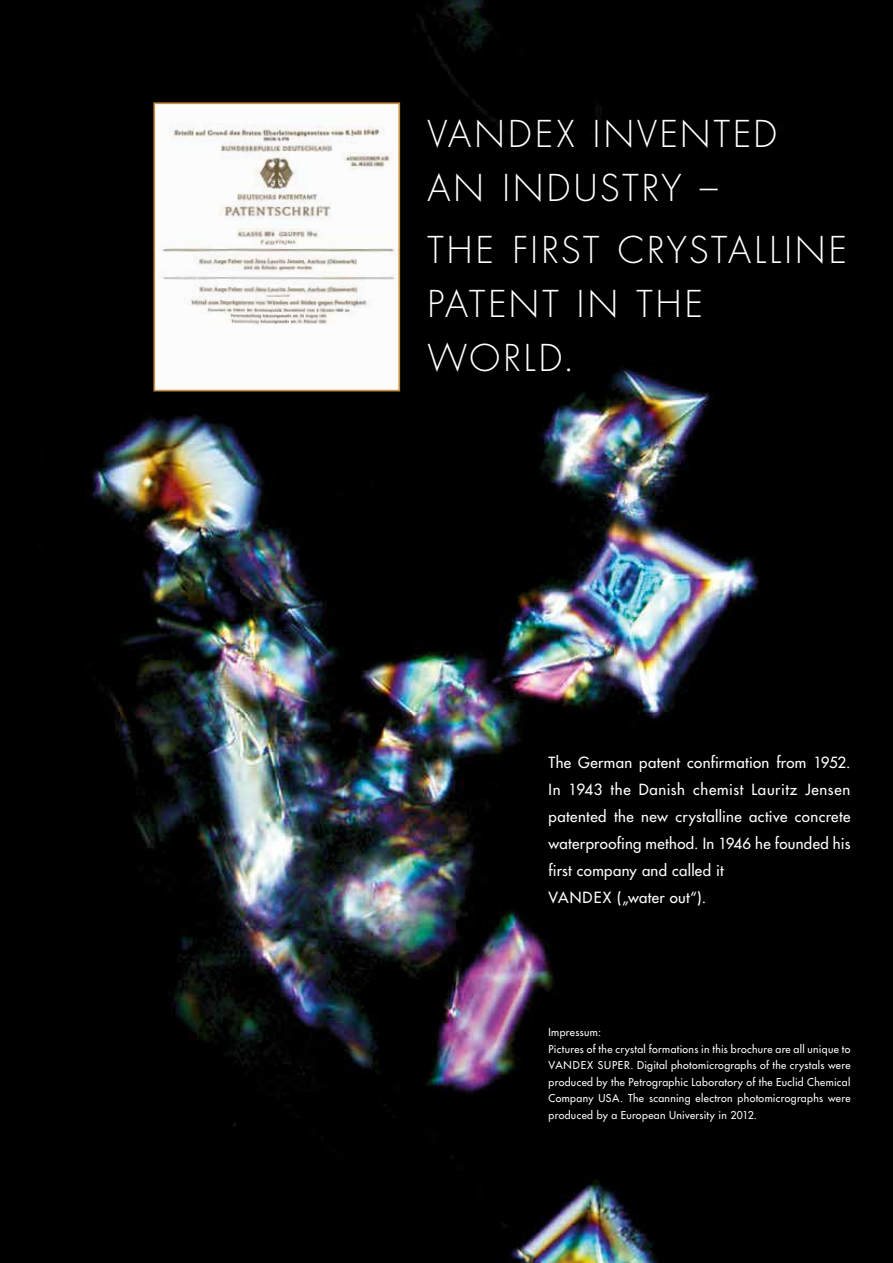
<style>
.page{position:relative;width:893px;height:1263px;background:#fff}
.page>*{position:absolute;margin:0;border:0;box-sizing:border-box;transform-origin:0 0}
.t1{font:300 36px/54px "Futura";letter-spacing:.085em;color:#fff}
.t2{font:15px/27px "Futura";letter-spacing:.025em;color:#fff}
.t3{font:10.5px/16.5px "Futura";letter-spacing:.03em;color:#fff}
</style>
<div class="page">
<img style="left:0;top:0;width:893px;height:1263px">
<svg style="left:153px;top:102px;width:248px;height:290px"></svg>
<h1 class="t1" style="left:427px;top:107px;width:351px">VANDEX INVENTED<br>AN INDUSTRY –</h1>
<h1 class="t1" style="left:427px;top:224px;width:421px">THE FIRST CRYSTALLINE<br>PATENT IN THE<br>WORLD.</h1>
<h2 class="t2" style="left:549px;top:749px;width:303px">The German patent confirmation from 1952.<br>In 1943 the Danish chemist Lauritz Jensen patented the new crystalline active concrete waterproofing method. In 1946 he founded his first company and called it<br>VANDEX („water out“).</h2>
<p class="t3" style="left:549px;top:1024px;width:303px">Impressum:<br>Pictures of the crystal formations in this brochure are all unique to VANDEX SUPER. Digital photomicrographs of the crystals were produced by the Petrographic Laboratory of the Euclid Chemical Company USA. The scanning electron photomicrographs were produced by a European University in 2012.</p>
</div>
